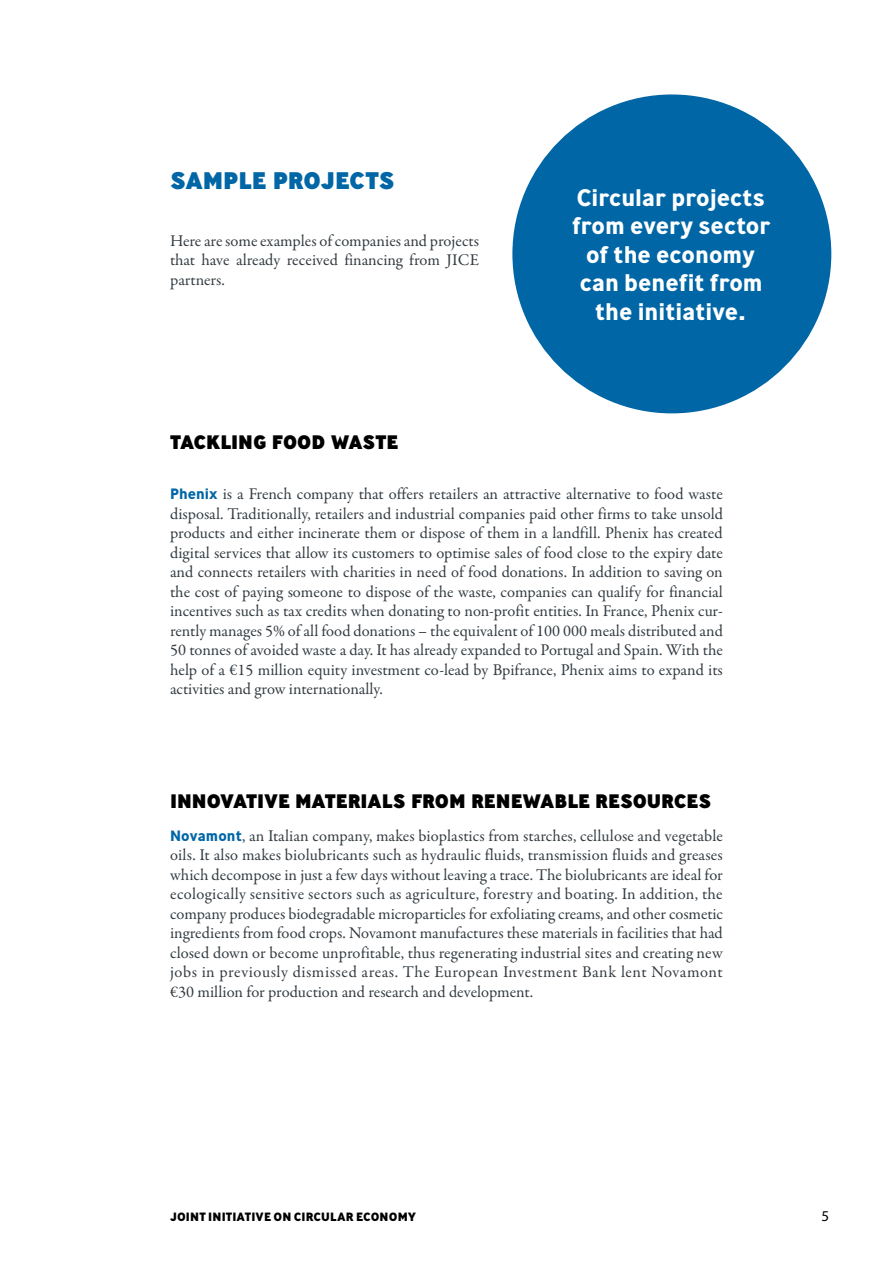
<style>
.page{position:relative;width:893px;height:1263px;background:#fff}
.page>*{position:absolute;margin:0;border:0;box-sizing:border-box;transform-origin:0 0}
.t1{font:700 24px/28.5px "Ministry";color:#fff;text-align:center}
.t2{font:800 24px "Ministry";letter-spacing:-.005em;color:#0066a6}
.t3{font:800 19.5px "Ministry";color:#000}
.t4{font:16.5px/19.5px "Garamond Premr Pro";color:#333c42;text-align:justify}
.t5{font:15px "Myriad Pro";color:#000}
.t6{font:800 12px "Ministry";letter-spacing:.01em;color:#000}
.s1{font-family:"Ministry";font-weight:700;font-size:15px;color:#0066a6}
</style>
<div class="page">
<div style="left:512px;top:94px;width:319px;height:319px;background:#0066a6;border-radius:50%"></div>
<h1 class="t2" style="left:170px;top:164px;width:226px">SAMPLE PROJECTS</h1>
<p class="t4" style="left:170px;top:231px;width:310px">Here are some examples of companies and projects that have already received financing from JICE partners.</p>
<h1 class="t1" style="left:572px;top:183px;width:200px">Circular projects from every sector of the economy can benefit from the initiative.</h1>
<p class="t3" style="left:170px;top:429px;width:230px">TACKLING FOOD WASTE</p>
<p class="t4" style="left:170px;top:485px;width:554px"><span class="s1">Phenix</span> is a French company that offers retailers an attractive alternative to food waste disposal. Traditionally, retailers and industrial companies paid other firms to take unsold products and either incinerate them or dispose of them in a landfill. Phenix has created digital services that allow its customers to optimise sales of food close to the expiry date and connects retailers with charities in need of food donations. In addition to saving on the cost of paying someone to dispose of the waste, companies can qualify for financial incentives such as tax credits when donating to non-profit entities. In France, Phenix cur&shy;rently manages 5% of all food donations – the equivalent of 100 000 meals distributed and 50 tonnes of avoided waste a day. It has already expanded to Portugal and Spain. With the help of a €15 million equity investment co-lead by Bpifrance, Phenix aims to expand its activities and grow internationally.</p>
<p class="t3" style="left:170px;top:788px;width:543px">INNOVATIVE MATERIALS FROM RENEWABLE RESOURCES</p>
<p class="t4" style="left:170px;top:826px;width:554px"><span class="s1">Novamont</span>, an Italian company, makes bioplastics from starches, cellulose and vegetable oils. It also makes biolubricants such as hydraulic fluids, transmission fluids and greases which decompose in just a few days without leaving a trace. The biolubricants are ideal for ecologically sensitive sectors such as agriculture, forestry and boating. In addition, the company produces biodegradable microparticles for exfoliating creams, and other cosmetic ingredients from food crops. Novamont manufactures these materials in facilities that had closed down or become unprofitable, thus regenerating industrial sites and creating new jobs in previously dismissed areas. The European Investment Bank lent Novamont €30 million for production and research and development.</p>
<p class="t6" style="left:170px;top:1208px;width:248px">JOINT INITIATIVE ON CIRCULAR ECONOMY</p>
<p class="t5" style="left:821px;top:1207px;width:9px">5</p>
</div>
